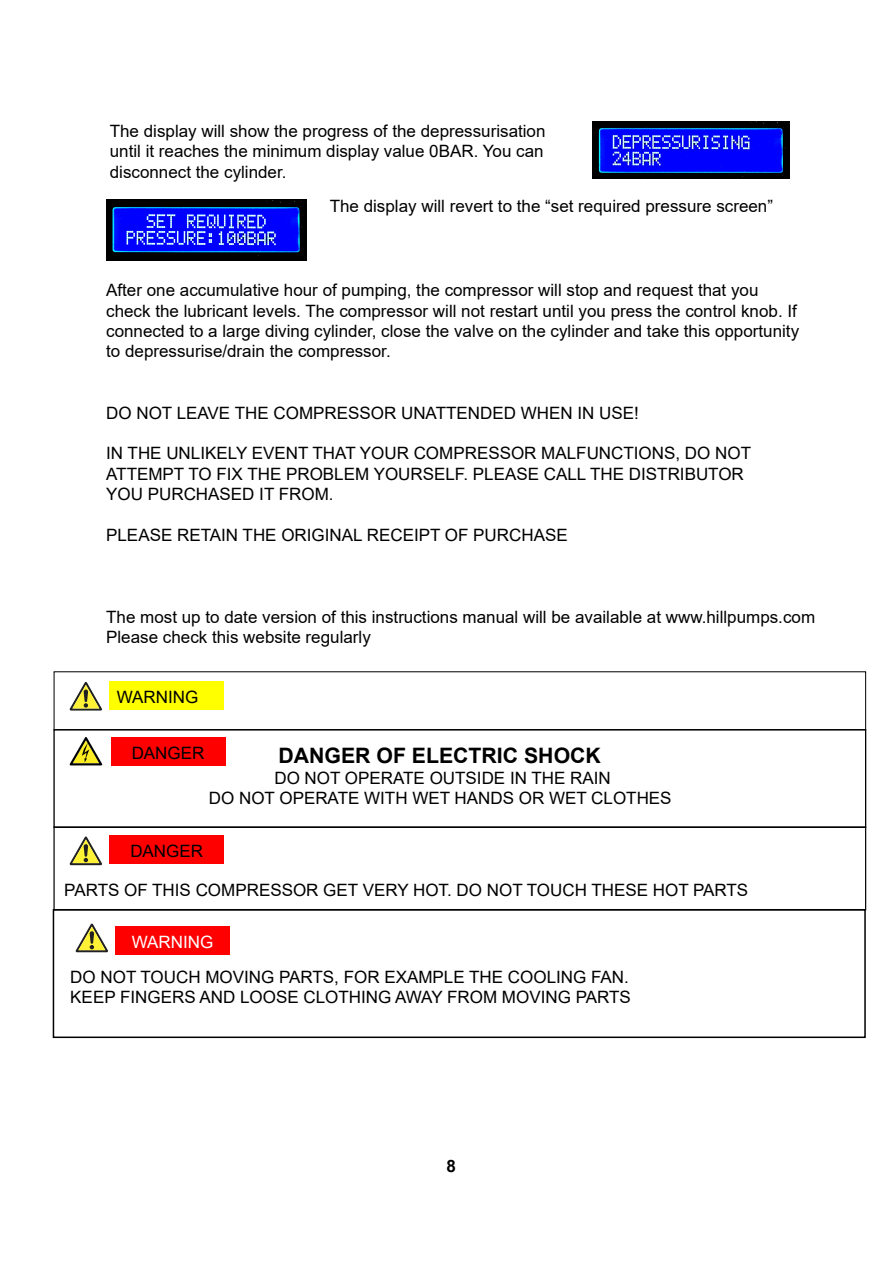
<style>
.page{position:relative;width:893px;height:1263px;background:#fff}
.page>*{position:absolute;margin:0;border:0;box-sizing:border-box;transform-origin:0 0}
.t1{font:700 21.3px "Arial";color:#000}
.t2{font:16.95px/20.4px "Arial";color:#000}
.t3{font:16.95px "Arial";color:#fff}
.t4{font:700 16.95px "Arial";color:#000}
</style>
<div class="page">
<img style="left:593px;top:121px;width:196px;height:58px">
<img style="left:107px;top:199px;width:200px;height:62px">
<div style="left:110px;top:681px;width:114px;height:29px;background:#ff0"></div>
<div style="left:111px;top:737px;width:114px;height:28px;background:#f00"></div>
<div style="left:116px;top:926px;width:114px;height:29px;background:#f00"></div>
<svg style="left:70px;top:682px;width:32px;height:28px"></svg>
<svg style="left:70px;top:836px;width:32px;height:29px"></svg>
<svg style="left:76px;top:923px;width:32px;height:29px"></svg>
<div style="left:53px;top:729px;width:813px;height:99px;border:1px solid #000"></div>
<div style="left:53px;top:826px;width:813px;height:84px;border:1px solid #000"></div>
<div style="left:53px;top:909px;width:813px;height:129px;border:2px solid #000"></div>
<svg style="left:70px;top:737px;width:32px;height:28px"></svg>
<div style="left:110px;top:835px;width:114px;height:29px;background:#f00"></div>
<p class="t2" style="left:110px;top:121px;width:437px;text-align:justify">The display will show the progress of the depressurisation until it reaches the minimum display value 0BAR. You can disconnect the cylinder.</p>
<p class="t2" style="left:330px;top:196px;width:445px">The display will revert to the “set required pressure screen”</p>
<p class="t2" style="left:106px;top:280px;width:694px">After one accumulative hour of pumping, the compressor will stop and request that you check the lubricant levels. The compressor will not restart until you press the control knob. If connected to a large diving cylinder, close the valve on the cylinder and take this opportunity to depressurise/drain the compressor.</p>
<p class="t2" style="left:106px;top:402px;width:534px">DO NOT LEAVE THE COMPRESSOR UNATTENDED WHEN IN USE!</p>
<p class="t2" style="left:106px;top:443px;width:646px">IN THE UNLIKELY EVENT THAT YOUR COMPRESSOR MALFUNCTIONS, DO NOT<br>ATTEMPT TO FIX THE PROBLEM YOURSELF. PLEASE CALL THE DISTRIBUTOR<br>YOU PURCHASED IT FROM.</p>
<p class="t2" style="left:106px;top:525px;width:463px">PLEASE RETAIN THE ORIGINAL RECEIPT OF PURCHASE</p>
<p class="t2" style="left:106px;top:606px;width:710px">The most up to date version of this instructions manual will be available at www.hillpumps.com<br>Please check this website regularly</p>
<p class="t2" style="left:117px;top:687px;width:83px">WARNING</p>
<p class="t2" style="left:132px;top:742px;width:74px">DANGER</p>
<p class="t1" style="left:278px;top:741px;width:324px">DANGER OF ELECTRIC SHOCK</p>
<p class="t2" style="left:209px;top:767px;width:464px;text-align:center">DO NOT OPERATE OUTSIDE IN THE RAIN<br>DO NOT OPERATE WITH WET HANDS OR WET CLOTHES</p>
<p class="t2" style="left:130px;top:841px;width:74px">DANGER</p>
<p class="t2" style="left:64px;top:879px;width:685px">PARTS OF THIS COMPRESSOR GET VERY HOT. DO NOT TOUCH THESE HOT PARTS</p>
<p class="t3" style="left:132px;top:930px;width:83px">WARNING</p>
<p class="t2" style="left:70px;top:966px;width:562px">DO NOT TOUCH MOVING PARTS, FOR EXAMPLE THE COOLING FAN.<br>KEEP FINGERS AND LOOSE CLOTHING AWAY FROM MOVING PARTS</p>
<p class="t4" style="left:446px;top:1153px;width:11px">8</p>
</div>
